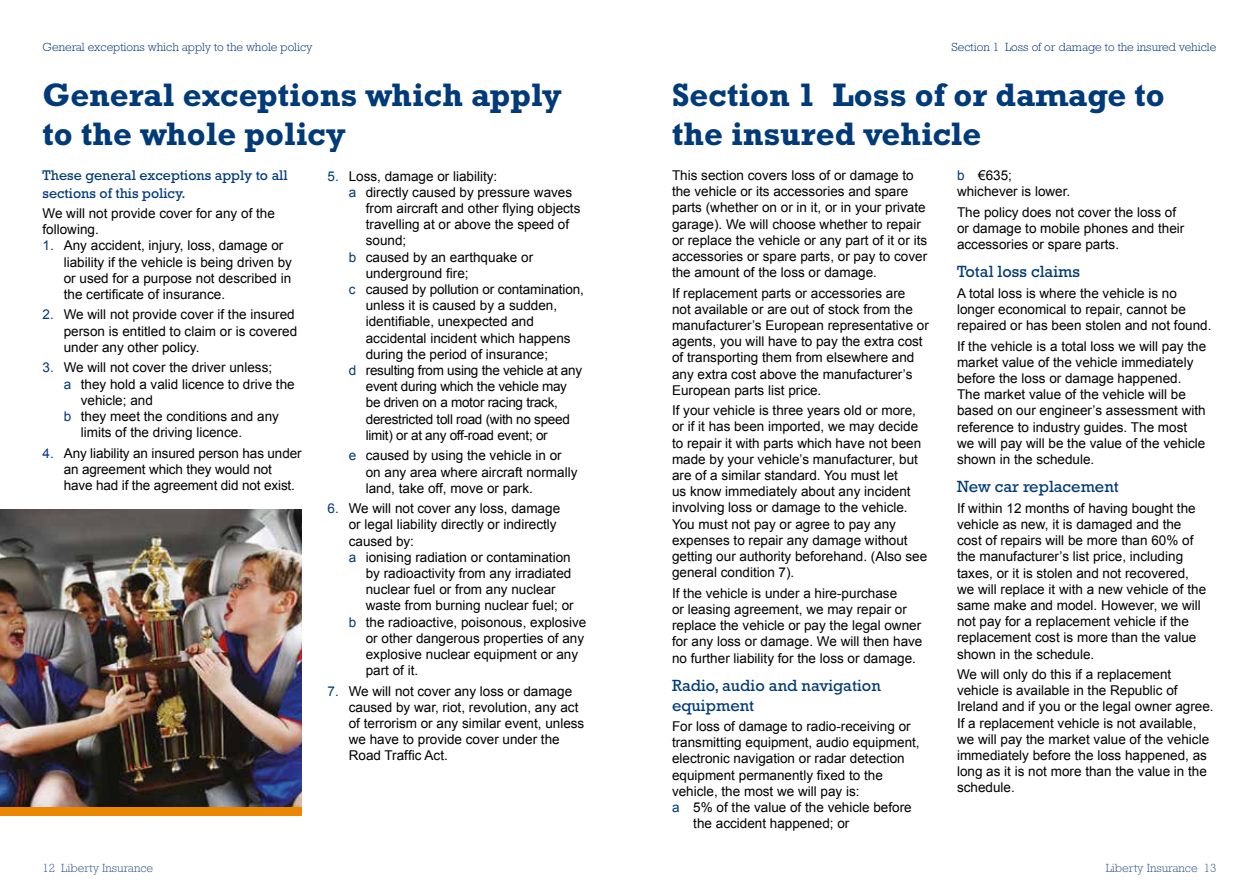
<style>
.page{position:relative;width:1259px;height:893px;background:#fff}
.page>*{position:absolute;margin:0;border:0;box-sizing:border-box;transform-origin:0 0}
.H1_1{font:700 33px/39.6px "Rockwell Std";color:#003a78}
.H2_1{font:16.5px/19.8px "Rockwell Std";color:#003a78}
.H3_1{font:14.25px/17.1px "Rockwell Std";color:#003a78}
.body_copy_spaced{font:13.5px/16.2px "Arial";color:#000}
.body_copy_spaced_tab{font:13.5px/16.2px "Arial";color:#000}
.body_copy_spaced_tab-2{font:13.5px/16.2px "Arial";letter-spacing:-.02em;color:#000}
.t1{font:300 12px "Rockwell Std";color:#003a78}
.t2{font:300 12px "Rockwell Std";color:#38558f}
.s1{color:#003a78}
</style>
<div class="page">
<div style="left:0;top:781px;width:302px;height:34px;background:#eb8800"></div>
<img style="left:0;top:509px;width:302px;height:297px">
<p class="t1" style="left:43px;top:40px;width:272px">General exceptions which apply to the whole policy</p>
<p class="t1" style="left:951px;top:40px;width:266px">Section 1 Loss of or damage to the insured vehicle</p>
<p class="H1_1" style="left:43px;top:74px;width:521px">General exceptions which apply to the whole policy</p>
<p class="body_copy_spaced" style="left:672px;top:167px;width:257px">This section covers loss of or damage to the vehicle or its accessories and spare parts (whether on or in it, or in your private garage). We will choose whether to repair or replace the vehicle or any part of it or its accessories or spare parts, or pay to cover the amount of the loss or damage.</p>
<p class="body_copy_spaced" style="left:672px;top:285px;width:258px">If replacement parts or accessories are<br>not available or are out of stock from the manufacturer’s European representative or agents, you will have to pay the extra cost of transporting them from elsewhere and any extra cost above the manufacturer’s European parts list price.</p>
<p class="body_copy_spaced" style="left:672px;top:403px;width:257px">If your vehicle is three years old or more, or if it has been imported, we may decide to repair it with parts which have not been made by your vehicle’s manufacturer, but are of a similar standard. You must let<br>us know immediately about any incident involving loss or damage to the vehicle.<br>You must not pay or agree to pay any expenses to repair any damage without getting our authority beforehand. (Also see general condition 7).</p>
<p class="body_copy_spaced" style="left:672px;top:585px;width:252px">If the vehicle is under a hire-purchase<br>or leasing agreement, we may repair or replace the vehicle or pay the legal owner for any loss or damage. We will then have no further liability for the loss or damage.</p>
<p class="H2_1" style="left:672px;top:675px;width:210px">Radio, audio and navigation equipment</p>
<p class="body_copy_spaced" style="left:672px;top:718px;width:249px">For loss of damage to radio-receiving or transmitting equipment, audio equipment, electronic navigation or radar detection equipment permanently fixed to the vehicle, the most we will pay is:</p>
<p class="body_copy_spaced" style="left:693px;top:799px;width:220px;text-indent:-21px"><span class="s1">a</span> 5% of the value of the vehicle before the accident happened; or</p>
<p class="H1_1" style="left:672px;top:74px;width:494px">Section 1 Loss of or damage to the insured vehicle</p>
<p class="body_copy_spaced" style="left:957px;top:167px;width:57px"><span class="s1">b</span> €635;</p>
<p class="body_copy_spaced" style="left:957px;top:183px;width:115px">whichever is lower.</p>
<p class="body_copy_spaced" style="left:957px;top:204px;width:229px">The policy does not cover the loss of or damage to mobile phones and their accessories or spare parts.</p>
<p class="H2_1" style="left:957px;top:262px;width:124px">Total loss claims</p>
<p class="body_copy_spaced" style="left:957px;top:285px;width:256px">A total loss is where the vehicle is no longer economical to repair, cannot be repaired or has been stolen and not found.</p>
<p class="body_copy_spaced" style="left:957px;top:338px;width:251px">If the vehicle is a total loss we will pay the market value of the vehicle immediately before the loss or damage happened.<br>The market value of the vehicle will be based on our engineer’s assessment with reference to industry guides. The most we will pay will be the value of the vehicle shown in the schedule.</p>
<p class="H2_1" style="left:957px;top:477px;width:163px">New car replacement</p>
<p class="body_copy_spaced" style="left:957px;top:500px;width:251px">If within 12 months of having bought the vehicle as new, it is damaged and the cost of repairs will be more than 60% of the manufacturer’s list price, including taxes, or it is stolen and not recovered, we will replace it with a new vehicle of the same make and model. However, we will not pay for a replacement vehicle if the replacement cost is more than the value shown in the schedule.</p>
<p class="body_copy_spaced" style="left:957px;top:666px;width:258px">We will only do this if a replacement vehicle is available in the Republic of Ireland and if you or the legal owner agree.<br>If a replacement vehicle is not available, we will pay the market value of the vehicle immediately before the loss happened, as long as it is not more than the value in the schedule.</p>
<p class="H3_1" style="left:43px;top:167px;width:246px">These general exceptions apply to all sections of this policy.</p>
<p class="body_copy_spaced_tab" style="left:43px;top:205px;width:234px">We will not provide cover for any of the following.</p>
<p class="body_copy_spaced_tab" style="left:64px;top:238px;width:230px;text-indent:-21px"><span class="s1">1.</span> Any accident, injury, loss, damage or liability if the vehicle is being driven by or used for a purpose not described in the certificate of insurance.</p>
<p class="body_copy_spaced_tab" style="left:64px;top:307px;width:235px;text-indent:-21px"><span class="s1">2.</span> We will not provide cover if the insured person is entitled to claim or is covered under any other policy.</p>
<p class="body_copy_spaced_tab" style="left:43px;top:360px;width:231px"><span class="s1">3.</span> We will not cover the driver unless;</p>
<p class="body_copy_spaced_tab" style="left:81px;top:376px;width:215px;text-indent:-17px"><span class="s1">a</span> they hold a valid licence to drive the vehicle; and</p>
<p class="body_copy_spaced_tab" style="left:81px;top:408px;width:200px;text-indent:-17px"><span class="s1">b</span> they meet the conditions and any limits of the driving licence.</p>
<p class="body_copy_spaced_tab" style="left:64px;top:445px;width:239px;text-indent:-21px"><span class="s1">4.</span> Any liability an insured person has under an agreement which they would not have had if the agreement did not exist.</p>
<p class="body_copy_spaced_tab" style="left:327px;top:168px;width:171px"><span class="s1">5.</span> Loss, damage or liability:</p>
<p class="body_copy_spaced_tab" style="left:366px;top:184px;width:216px;text-indent:-17px"><span class="s1">a</span> directly caused by pressure waves from aircraft and other flying objects travelling at or above the speed of sound;</p>
<p class="body_copy_spaced_tab" style="left:366px;top:249px;width:169px;text-indent:-17px"><span class="s1">b</span> caused by an earthquake or underground fire;</p>
<p class="body_copy_spaced_tab" style="left:366px;top:281px;width:220px;text-indent:-17px"><span class="s1">c</span> caused by pollution or contamination, unless it is caused by a sudden, identifiable, unexpected and accidental incident which happens during the period of insurance;</p>
<p class="body_copy_spaced_tab-2" style="left:366px;top:362px;width:218px;text-indent:-17px"><span class="s1">d</span> resulting from using the vehicle at any event during which the vehicle may be driven on a motor racing track, derestricted toll road (with no speed limit) or at any off-road event; or</p>
<p class="body_copy_spaced_tab" style="left:366px;top:448px;width:213px;text-indent:-17px"><span class="s1">e</span> caused by using the vehicle in or on any area where aircraft normally land, take off, move or park.</p>
<p class="body_copy_spaced_tab" style="left:349px;top:500px;width:213px;text-indent:-21px"><span class="s1">6.</span> We will not cover any loss, damage or legal liability directly or indirectly caused by:</p>
<p class="body_copy_spaced_tab" style="left:366px;top:549px;width:209px;text-indent:-17px"><span class="s1">a</span> ionising radiation or contamination by radioactivity from any irradiated nuclear fuel or from any nuclear waste from burning nuclear fuel; or</p>
<p class="body_copy_spaced_tab" style="left:366px;top:614px;width:222px;text-indent:-17px"><span class="s1">b</span> the radioactive, poisonous, explosive or other dangerous properties of any explosive nuclear equipment or any part of it.</p>
<p class="body_copy_spaced_tab" style="left:349px;top:683px;width:237px;text-indent:-21px"><span class="s1">7.</span> We will not cover any loss or damage caused by war, riot, revolution, any act of terrorism or any similar event, unless we have to provide cover under the Road Traffic Act.</p>
<p class="t2" style="left:43px;top:861px;width:112px">12 Liberty Insurance</p>
<p class="t2" style="left:1105px;top:861px;width:112px">Liberty Insurance 13</p>
</div>
